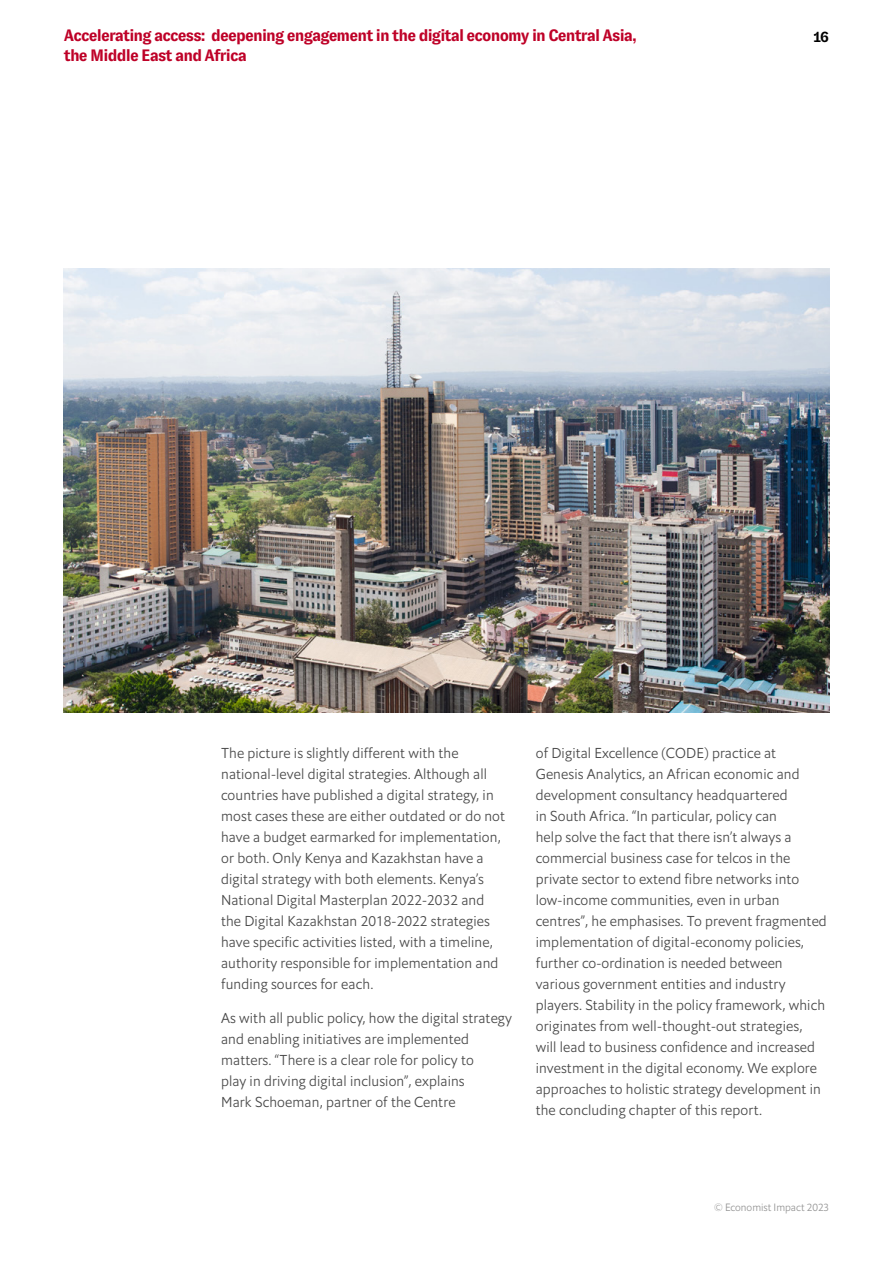
<style>
.page{position:relative;width:893px;height:1263px;background:#fff}
.page>*{position:absolute;margin:0;border:0;box-sizing:border-box;transform-origin:0 0}
.t1{font:700 16.5px/19.8px "GT Zirkon";letter-spacing:-.05em;color:#be0027}
.t2{font:700 15px "GT Zirkon";color:#000}
.t3{font:14.25px/21px "Econ Sans Lig";letter-spacing:.01em;color:#484848}
.t4{font:10.5px "Econ Sans Lig";color:#939393}
</style>
<div class="page">
<img style="left:64px;top:268px;width:765px;height:444px">
<p class="t1" style="left:64px;top:26px;width:575px">Accelerating access: deepening engagement in the digital economy in Central Asia, the Middle East and Africa</p>
<p class="t2" style="left:814px;top:28px;width:17px">16</p>
<p class="t3" style="left:221px;top:743px;width:285px">The picture is slightly different with the national-level digital strategies. Although all countries have published a digital strategy, in most cases these are either outdated or do not have a budget earmarked for implementation, or both. Only Kenya and Kazakhstan have a digital strategy with both elements. Kenya’s National Digital Masterplan 2022-2032 and the Digital Kazakhstan 2018-2022 strategies have specific activities listed, with a timeline, authority responsible for implementation and funding sources for each.</p>
<p class="t3" style="left:221px;top:1007px;width:292px">As with all public policy, how the digital strategy and enabling initiatives are implemented matters. “There is a clear role for policy to<br>play in driving digital inclusion”, explains<br>Mark Schoeman, partner of the Centre</p>
<p class="t3" style="left:536px;top:743px;width:293px">of Digital Excellence (CODE) practice at Genesis Analytics, an African economic and development consultancy headquartered<br>in South Africa. “In particular, policy can<br>help solve the fact that there isn’t always a commercial business case for telcos in the private sector to extend fibre networks into low-income communities, even in urban centres”, he emphasises. To prevent fragmented implementation of digital-economy policies, further co-ordination is needed between various government entities and industry players. Stability in the policy framework, which originates from well-thought-out strategies, will lead to business confidence and increased investment in the digital economy. We explore approaches to holistic strategy development in the concluding chapter of this report.</p>
<p class="t4" style="left:714px;top:1201px;width:117px">© Economist Impact 2023</p>
</div>
